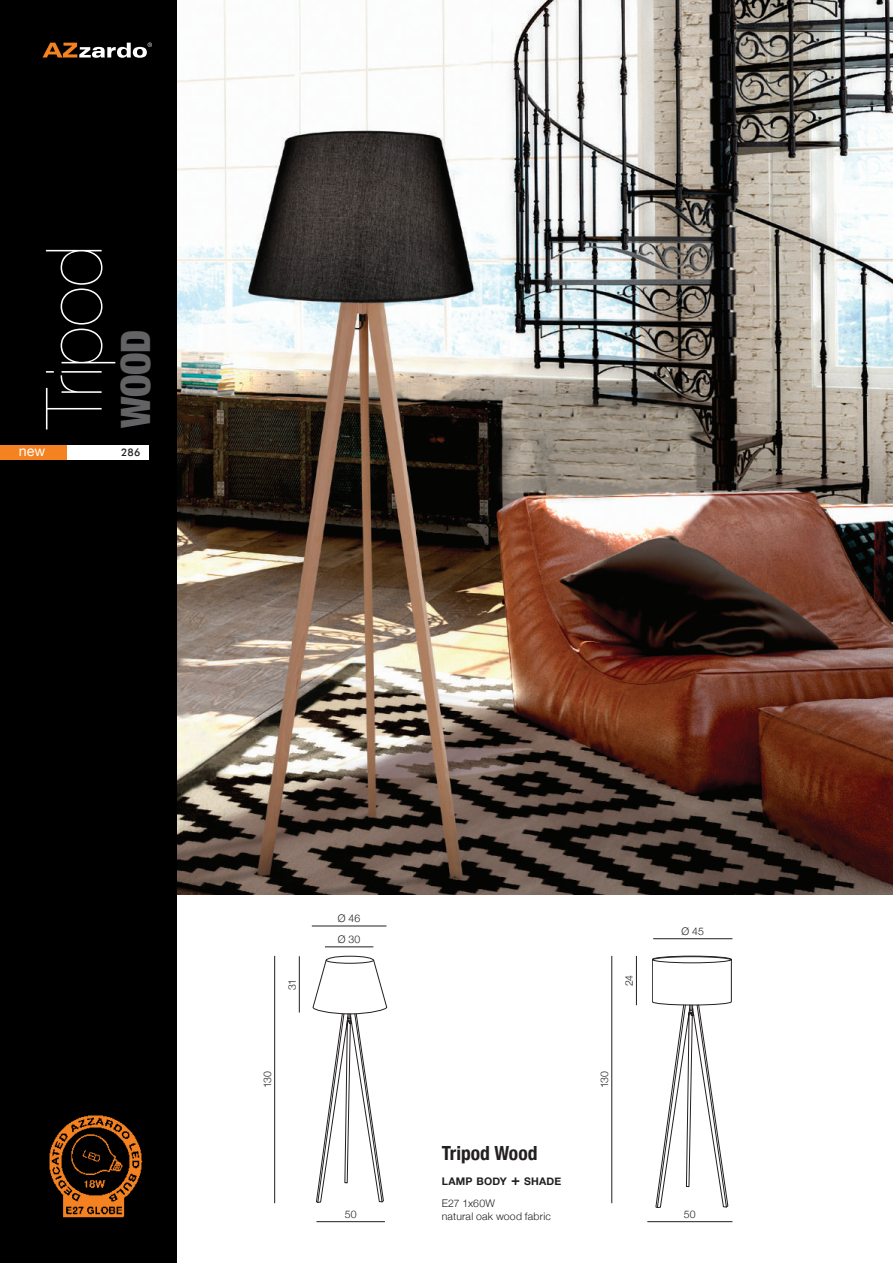
<style>
.page{position:relative;width:893px;height:1263px;background:#fff}
.page>*{position:absolute;margin:0;border:0;box-sizing:border-box;transform-origin:0 0}
.t1{font:200 78px "Helvetica Neue";color:#fff}
.t2{font:900 condensed 40.5px "Helvetica Neue";color:#636366}
.t3{font:700 condensed 19.5px "Helvetica Neue";color:#231f20}
.t4{font:14.25px "Helvetica Neue";color:#fff}
.t5{font:300 10.5px/20.9px "Helvetica Neue";letter-spacing:.02em;color:#231f20}
.t6{font:700 10.5px/22px "Helvetica Neue";letter-spacing:.015em;color:#231f20}
.t7{font:10.5px "Futura Md EU";color:#231f20}
.s1{font-size:15px}
.s2{font-weight:300}
</style>
<div class="page">
<img style="left:177px;top:0;width:716px;height:894px">
<div style="left:0;top:0;width:177px;height:1263px;background:#000"></div>
<div style="left:0;top:445px;width:149px;height:14px;background:#fff"></div>
<svg style="left:43px;top:43px;width:109px;height:15px"></svg>
<hr style="left:316px;top:1221px;width:69px;height:1px;background:#231f20">
<svg style="left:312px;top:956px;width:75px;height:247px"></svg>
<hr style="left:299px;top:956px;width:1px;height:56px;background:#231f20">
<hr style="left:274px;top:956px;width:1px;height:247px;background:#231f20">
<hr style="left:312px;top:926px;width:74px;height:1px;background:#231f20">
<hr style="left:325px;top:946px;width:48px;height:1px;background:#231f20">
<img style="left:49px;top:1115px;width:94px;height:103px">
<hr style="left:647px;top:1221px;width:85px;height:1px;background:#231f20">
<svg style="left:652px;top:956px;width:80px;height:252px"></svg>
<hr style="left:636px;top:956px;width:1px;height:49px;background:#231f20">
<hr style="left:611px;top:956px;width:1px;height:247px;background:#231f20">
<hr style="left:653px;top:938px;width:79px;height:1px;background:#231f20">
<div style="left:0;top:445px;width:66px;height:14px;background:#f58220"></div>
<h1 class="t1" style="left:13px;top:428px;width:185px;rotate:-90deg">Tripod</h1>
<h2 class="t2" style="left:102px;top:428px;width:100px;rotate:-90deg">WOOD</h2>
<h3 class="t4" style="left:19px;top:441px;width:28px">new</h3>
<p class="t7" style="left:121px;top:446px;width:21px">286</p>
<p class="t5" style="left:281px;top:990px;width:13px;rotate:-90deg">31</p>
<p class="t5" style="left:256px;top:1088px;width:19px;rotate:-90deg">130</p>
<p class="t5" style="left:338px;top:907px;width:24px">Ø 46<br>Ø 30</p>
<h3 class="t3" style="left:442px;top:1137px;width:97px">Tripod Wood</h3>
<p class="t6" style="left:442px;top:1170px;width:121px">LAMP BODY <span class="s1">+</span> SHADE<br><span class="s2">E27 1x60W</span></p>
<p class="t5" style="left:345px;top:1203px;width:13px">50</p>
<p class="t5" style="left:442px;top:1205px;width:111px">natural oak wood fabric</p>
<p class="t5" style="left:618px;top:986px;width:13px;rotate:-90deg">24</p>
<p class="t5" style="left:593px;top:1088px;width:19px;rotate:-90deg">130</p>
<p class="t5" style="left:681px;top:920px;width:24px">Ø 45</p>
<p class="t5" style="left:684px;top:1203px;width:13px">50</p>
</div>
